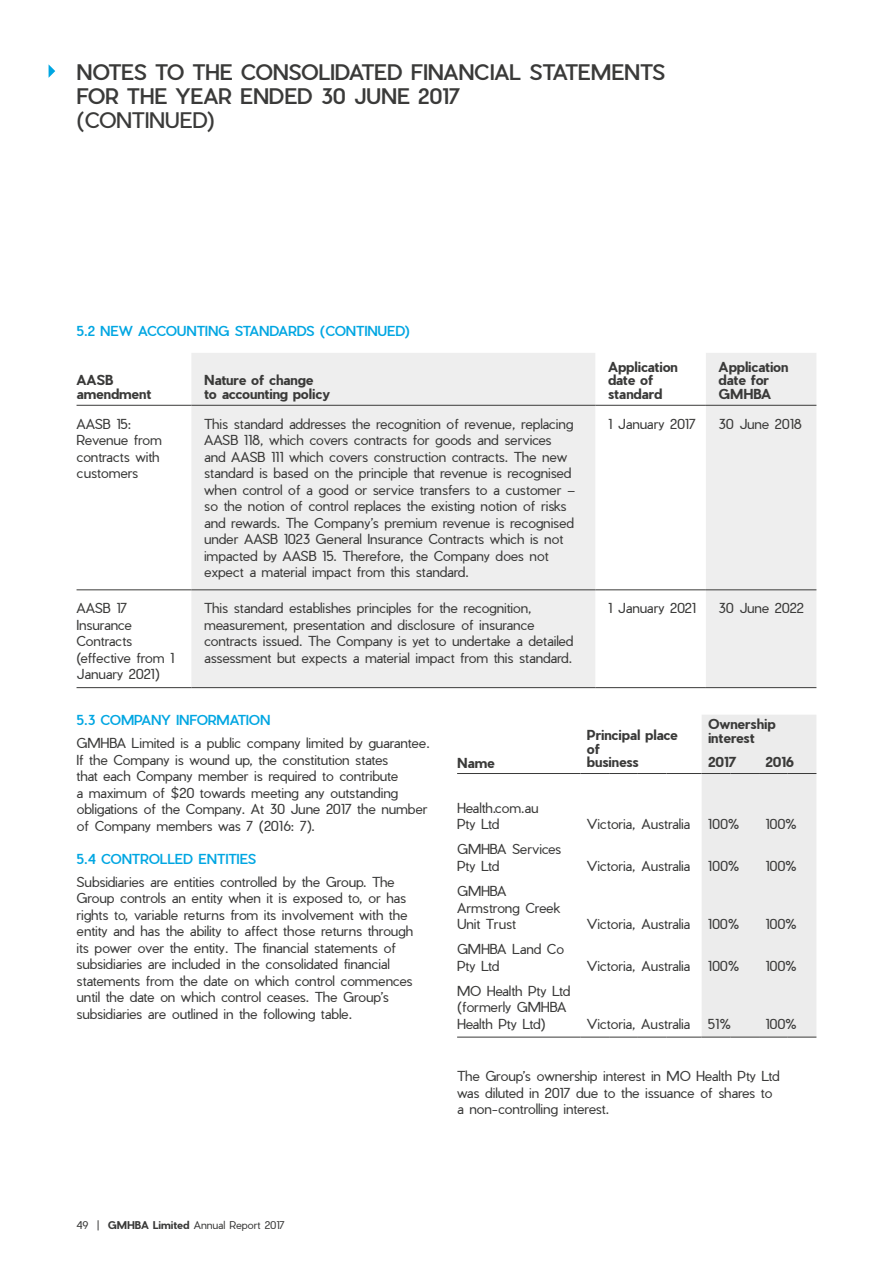
<style>
.page{position:relative;width:893px;height:1263px;background:#fff}
.page>*{position:absolute;margin:0;border:0;box-sizing:border-box;transform-origin:0 0}
.t1{font:500 21px/24px "Pier Sans";letter-spacing:-.005em;color:#3a3a39}
.t2{font:21px "Pier Sans";color:#3a3a39}
.t3{font:300 13.5px/16.5px "Pier Sans";color:#3a3a39}
.t4{font:700 13.5px/13.5px "Pier Sans";color:#3a3a39}
.t5{font:500 13.5px "Pier Sans";letter-spacing:-.01em;color:#00a6e2}
.t6{font:300 10.5px "Pier Sans";color:#3a3a39}
.s1{font-weight:700}
</style>
<div class="page">
<svg style="left:49px;top:65px;width:6px;height:13px"></svg>
<svg style="left:191px;top:353px;width:625px;height:334px;fill:#eee"></svg>
<hr style="left:77px;top:590px;width:114px;height:1px;background:#3a3a39">
<hr style="left:191px;top:590px;width:404px;height:1px;background:#3a3a39">
<hr style="left:595px;top:590px;width:111px;height:1px;background:#3a3a39">
<hr style="left:706px;top:590px;width:110px;height:1px;background:#3a3a39">
<hr style="left:77px;top:687px;width:114px;height:1px;background:#3a3a39">
<hr style="left:191px;top:687px;width:404px;height:1px;background:#3a3a39">
<hr style="left:595px;top:687px;width:111px;height:1px;background:#3a3a39">
<hr style="left:706px;top:687px;width:110px;height:1px;background:#3a3a39">
<hr style="left:77px;top:405px;width:114px;height:1px;background:#3a3a39">
<hr style="left:191px;top:405px;width:404px;height:1px;background:#3a3a39">
<hr style="left:595px;top:405px;width:111px;height:1px;background:#3a3a39">
<hr style="left:706px;top:405px;width:110px;height:1px;background:#3a3a39">
<hr style="left:457px;top:1037px;width:123px;height:1px;background:#3a3a39">
<hr style="left:457px;top:773px;width:123px;height:1px;background:#3a3a39">
<svg style="left:580px;top:773px;width:86px;height:1px"></svg>
<hr style="left:666px;top:773px;width:36px;height:1px;background:#3a3a39">
<div style="left:702px;top:715px;width:114px;height:323px;background:#ececec"></div>
<svg style="left:580px;top:1037px;width:86px;height:1px"></svg>
<hr style="left:666px;top:1037px;width:36px;height:1px;background:#3a3a39">
<h1 class="t1" style="left:77px;top:60px;width:590px">NOTES TO THE CONSOLIDATED FINANCIAL STATEMENTS<br>FOR THE YEAR ENDED 30 JUNE 2017</h1>
<h1 class="t2" style="left:77px;top:106px;width:140px">(CONTINUED)</h1>
<p class="t5" style="left:77px;top:322px;width:335px">5.2 NEW ACCOUNTING STANDARDS (CONTINUED)</p>
<p class="t4" style="left:77px;top:374px;width:76px">AASB amendment</p>
<p class="t4" style="left:204px;top:374px;width:127px">Nature of change<br>to accounting policy</p>
<p class="t4" style="left:608px;top:360px;width:71px">Application date of standard</p>
<p class="t4" style="left:719px;top:360px;width:71px">Application date for<br>GMHBA</p>
<p class="t3" style="left:77px;top:415px;width:87px">AASB 15:<br>Revenue from contracts with customers</p>
<p class="t3" style="left:204px;top:415px;width:373px">This standard addresses the recognition of revenue, replacing AASB 118, which covers contracts for goods and services and AASB 111 which covers construction contracts. The new standard is based on the principle that revenue is recognised when control of a good or service transfers to a customer – so the notion of control replaces the existing notion of risks and rewards. The Company’s premium revenue is recognised under AASB 1023 General Insurance Contracts which is not impacted by AASB 15. Therefore, the Company does not expect a material impact from this standard.</p>
<p class="t3" style="left:608px;top:415px;width:89px">1 January 2017</p>
<p class="t3" style="left:719px;top:415px;width:85px">30 June 2018</p>
<p class="t3" style="left:77px;top:600px;width:99px">AASB 17<br>Insurance<br>Contracts (effective from 1<br>January 2021)</p>
<p class="t3" style="left:204px;top:600px;width:371px">This standard establishes principles for the recognition, measurement, presentation and disclosure of insurance contracts issued. The Company is yet to undertake a detailed assessment but expects a material impact from this standard.</p>
<p class="t3" style="left:608px;top:600px;width:89px">1 January 2021</p>
<p class="t3" style="left:719px;top:600px;width:87px">30 June 2022</p>
<p class="t5" style="left:77px;top:711px;width:195px">5.3 COMPANY INFORMATION</p>
<p class="t3" style="left:77px;top:735px;width:355px">GMHBA Limited is a public company limited by guarantee.<br>If the Company is wound up, the constitution states<br>that each Company member is required to contribute<br>a maximum of $20 towards meeting any outstanding obligations of the Company. At 30 June 2017 the number of Company members was 7 (2016: 7).</p>
<p class="t5" style="left:77px;top:850px;width:181px">5.4 CONTROLLED ENTITIES</p>
<p class="t3" style="left:77px;top:873px;width:338px">Subsidiaries are entities controlled by the Group. The Group controls an entity when it is exposed to, or has rights to, variable returns from its involvement with the entity and has the ability to affect those returns through its power over the entity. The financial statements of subsidiaries are included in the consolidated financial statements from the date on which control commences until the date on which control ceases. The Group’s subsidiaries are outlined in the following table.</p>
<p class="t4" style="left:587px;top:728px;width:93px">Principal place of<br>business</p>
<p class="t4" style="left:708px;top:718px;width:69px">Ownership interest</p>
<p class="t4" style="left:708px;top:755px;width:30px">2017</p>
<p class="t4" style="left:765px;top:755px;width:30px">2016</p>
<p class="t4" style="left:457px;top:756px;width:39px">Name</p>
<p class="t3" style="left:457px;top:800px;width:83px">Health.com.au<br>Pty Ltd</p>
<p class="t3" style="left:587px;top:816px;width:105px">Victoria, Australia</p>
<p class="t3" style="left:708px;top:816px;width:33px">100%</p>
<p class="t3" style="left:765px;top:816px;width:33px">100%</p>
<p class="t3" style="left:457px;top:841px;width:106px">GMHBA Services<br>Pty Ltd</p>
<p class="t3" style="left:587px;top:858px;width:105px">Victoria, Australia</p>
<p class="t3" style="left:708px;top:858px;width:33px">100%</p>
<p class="t3" style="left:765px;top:858px;width:33px">100%</p>
<p class="t3" style="left:457px;top:883px;width:105px">GMHBA<br>Armstrong Creek<br>Unit Trust</p>
<p class="t3" style="left:587px;top:916px;width:105px">Victoria, Australia</p>
<p class="t3" style="left:708px;top:916px;width:33px">100%</p>
<p class="t3" style="left:765px;top:916px;width:33px">100%</p>
<p class="t3" style="left:457px;top:941px;width:109px">GMHBA Land Co<br>Pty Ltd</p>
<p class="t3" style="left:587px;top:957px;width:105px">Victoria, Australia</p>
<p class="t3" style="left:708px;top:957px;width:33px">100%</p>
<p class="t3" style="left:765px;top:957px;width:33px">100%</p>
<p class="t3" style="left:457px;top:982px;width:115px">MO Health Pty Ltd (formerly GMHBA<br>Health Pty Ltd)</p>
<p class="t3" style="left:587px;top:1015px;width:105px">Victoria, Australia</p>
<p class="t3" style="left:708px;top:1015px;width:25px">51%</p>
<p class="t3" style="left:765px;top:1015px;width:33px">100%</p>
<p class="t6" style="left:77px;top:1218px;width:210px">49 | <span class="s1">GMHBA Limited</span> Annual Report 2017</p>
<p class="t3" style="left:457px;top:1068px;width:324px">The Group’s ownership interest in MO Health Pty Ltd was diluted in 2017 due to the issuance of shares to a non-controlling interest.</p>
</div>
